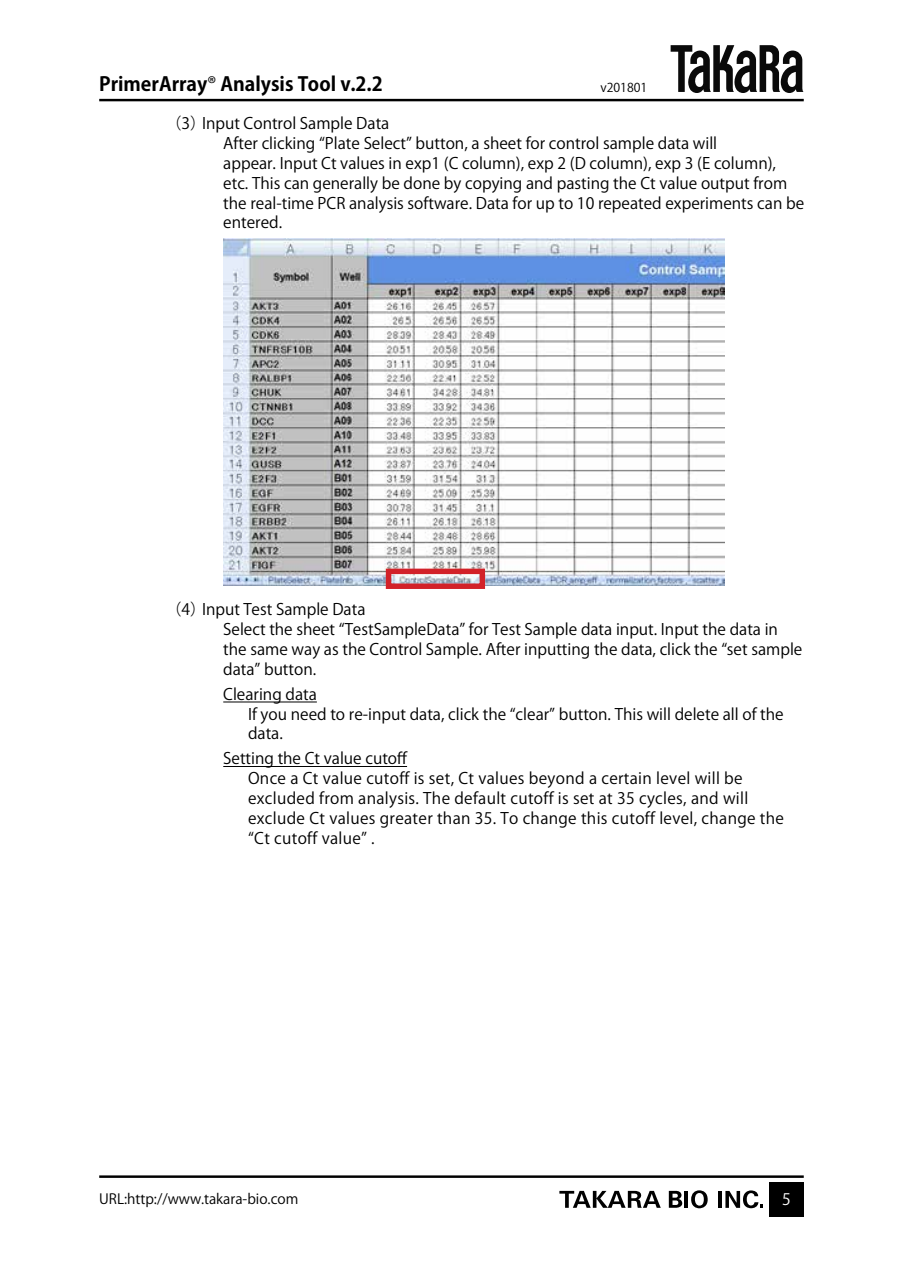
<style>
.page{position:relative;width:903px;height:1275px;background:#fff}
.page>*{position:absolute;margin:0;border:0;box-sizing:border-box;transform-origin:0 0}
.t1{font:700 19.25px "Koz Go Pro";color:#000}
.t2{font:15.75px/19.8px "Koz Go Pro";color:#000}
.t3{font:15.75px/19.8px "Koz Go Pro";letter-spacing:.02em;color:#000}
.t4{font:15.75px "Koz Go Pro";color:#fff}
.t5{font:14px "Koz Go Pro";color:#000}
.t6{font:12.25px "Koz Go Pro";color:#000}
.s1{font-weight:400}
</style>
<div class="page">
<hr style="left:99px;top:99px;width:705px;height:2px;background:#000">
<svg style="left:670px;top:45px;width:133px;height:48px"></svg>
<hr style="left:99px;top:1175px;width:705px;height:3px;background:#000">
<div style="left:769px;top:1182px;width:35px;height:35px;background:#000"></div>
<svg style="left:691px;top:1190px;width:17px;height:18px"></svg>
<svg style="left:559px;top:1191px;width:102px;height:17px"></svg>
<hr style="left:684px;top:1191px;width:4px;height:17px;background:#000">
<hr style="left:718px;top:1191px;width:4px;height:17px;background:#000">
<svg style="left:725px;top:1190px;width:38px;height:18px"></svg>
<svg style="left:669px;top:1191px;width:13px;height:17px"></svg>
<hr style="left:223px;top:702px;width:94px;height:1px;background:#000">
<hr style="left:223px;top:766px;width:184px;height:1px;background:#000">
<img style="left:223px;top:238px;width:501px;height:347px">
<div style="left:386px;top:569px;width:99px;height:20px;border:5px solid #d22229"></div>
<p class="t1" style="left:99px;top:71px;width:285px">PrimerArray<span class="s1">®</span> Analysis Tool v.2.2</p>
<p class="t6" style="left:600px;top:79px;width:48px">v201801</p>
<p class="t2" style="left:223px;top:114px;width:582px;text-indent:-57px">（3）Input Control Sample Data<br>After clicking “Plate Select” button, a sheet for control sample data will<br>appear. Input Ct values in exp1 (C column), exp 2 (D column), exp 3 (E column), etc. This can generally be done by copying and pasting the Ct value output from the real-time PCR analysis software. Data for up to 10 repeated experiments can be entered.</p>
<p class="t2" style="left:223px;top:600px;width:581px;text-indent:-57px">（4）Input Test Sample Data<br>Select the sheet “TestSampleData” for Test Sample data input. Input the data in the same way as the Control Sample. After inputting the data, click the “set sample data” button.</p>
<p class="t2" style="left:248px;top:684px;width:537px;text-indent:-25px">Clearing data<br>If you need to re-input data, click the “clear” button. This will delete all of the data.</p>
<p class="t3" style="left:248px;top:749px;width:537px;text-indent:-25px">Setting the Ct value cutoff<br>Once a Ct value cutoff is set, Ct values beyond a certain level will be excluded from analysis. The default cutoff is set at 35 cycles, and will exclude Ct values greater than 35. To change this cutoff level, change the “Ct cutoff value” .</p>
<p class="t5" style="left:99px;top:1189px;width:201px">URL:http://www.takara-bio.com</p>
<p class="t4" style="left:782px;top:1189px;width:10px">5</p>
</div>
